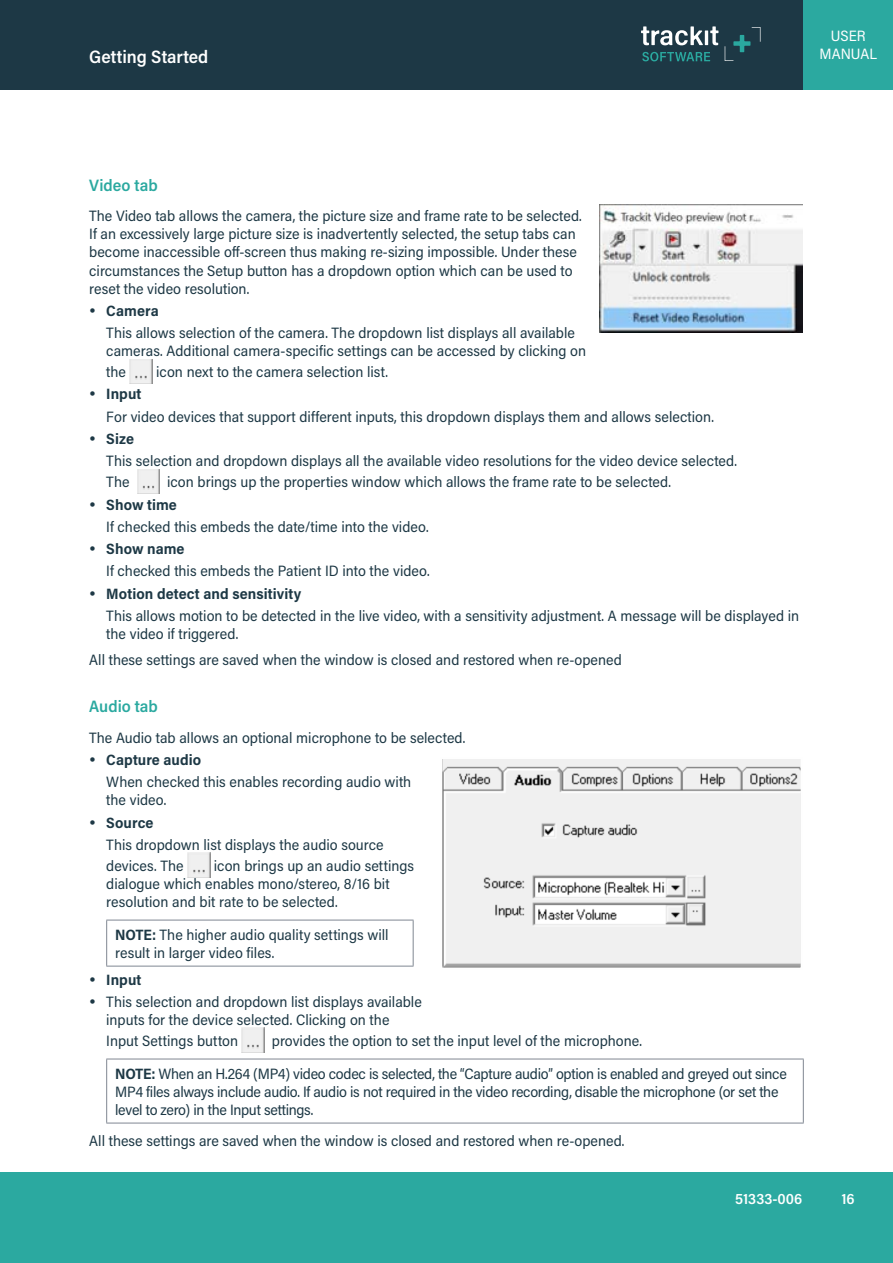
<style>
.page{position:relative;width:893px;height:1263px;background:#fff}
.page>*{position:absolute;margin:0;border:0;box-sizing:border-box;transform-origin:0 0}
.t1{font:600 18px "Acumin Pro Semi Cond";color:#fff}
.t2{font:600 16.5px "Acumin Pro Semi Cond";color:#2ba9a0}
.t3{font:15px/18px "Acumin Pro Semi Cond";color:#1d3845}
.t4{font:15px/18px "Acumin Pro Semi Cond";letter-spacing:-.02em;color:#1d3845}
.t5{font:700 15px "Acumin Pro Semi Cond";letter-spacing:.005em;color:#1d3845}
.t6{font:600 15px "Acumin Pro Semi Cond";letter-spacing:.005em;color:#fff}
.t7{font:15px/18px "Acumin Pro Semi Cond";color:#fff;text-align:center}
.s1{font-weight:700}
</style>
<div class="page">
<div style="left:0;top:0;width:892px;height:89px;background:#1d3845"></div>
<div style="left:0;top:1172px;width:892px;height:91px;background:#2ba9a0"></div>
<div style="left:804px;top:0;width:89px;height:89px;background:#2ba9a0"></div>
<svg style="left:641px;top:26px;width:62px;height:19px"></svg>
<hr style="left:705px;top:31px;width:3px;height:14px;background:#fff">
<svg style="left:710px;top:26px;width:8px;height:19px"></svg>
<svg style="left:642px;top:52px;width:68px;height:9px"></svg>
<svg style="left:725px;top:27px;width:35px;height:34px"></svg>
<img style="left:130px;top:359px;width:22px;height:24px">
<img style="left:137px;top:469px;width:23px;height:25px">
<img style="left:187px;top:853px;width:23px;height:24px">
<hr style="left:106px;top:920px;width:308px;height:1px;background:#808792">
<hr style="left:106px;top:920px;width:1px;height:46px;background:#808792">
<hr style="left:413px;top:920px;width:1px;height:46px;background:#808792">
<hr style="left:106px;top:966px;width:308px;height:1px;background:#808792">
<img style="left:242px;top:1028px;width:22px;height:24px">
<hr style="left:106px;top:1059px;width:698px;height:1px;background:#808792">
<hr style="left:106px;top:1059px;width:1px;height:64px;background:#808792">
<hr style="left:803px;top:1059px;width:1px;height:64px;background:#808792">
<hr style="left:106px;top:1123px;width:698px;height:1px;background:#808792">
<img style="left:444px;top:760px;width:355px;height:206px">
<div style="left:441px;top:757px;width:361px;height:212px;border:2px solid #fefefe"></div>
<img style="left:599px;top:204px;width:203px;height:128px">
<p class="t1" style="left:89px;top:44px;width:121px">Getting Started</p>
<p class="t7" style="left:820px;top:26px;width:59px">USER<br>MANUAL</p>
<p class="t2" style="left:89px;top:173px;width:70px">Video tab</p>
<p class="t3" style="left:89px;top:207px;width:494px">The Video tab allows the camera, the picture size and frame rate to be selected.<br>If an excessively large picture size is inadvertently selected, the setup tabs can become inaccessible off-screen thus making re-sizing impossible. Under these circumstances the Setup button has a dropdown option which can be used to reset the video resolution.</p>
<p class="t5" style="left:106px;top:300px;width:54px">Camera</p>
<p class="t3" style="left:106px;top:323px;width:481px">This allows selection of the camera. The dropdown list displays all available cameras. Additional camera-specific settings can be accessed by clicking on</p>
<p class="t3" style="left:106px;top:362px;width:21px">the</p>
<p class="t3" style="left:156px;top:362px;width:233px">icon next to the camera selection list.</p>
<p class="t5" style="left:106px;top:384px;width:37px">Input</p>
<p class="t3" style="left:106px;top:407px;width:609px">For video devices that support different inputs, this dropdown displays them and allows selection.</p>
<p class="t5" style="left:106px;top:428px;width:29px">Size</p>
<p class="t3" style="left:106px;top:450px;width:632px;line-height:21.3px">This selection and dropdown displays all the available video resolutions for the video device selected.<br>The</p>
<p class="t3" style="left:167px;top:473px;width:505px">icon brings up the properties window which allows the frame rate to be selected.</p>
<p class="t5" style="left:106px;top:494px;width:72px">Show time</p>
<p class="t3" style="left:106px;top:517px;width:324px">If checked this embeds the date/time into the video.</p>
<p class="t5" style="left:106px;top:538px;width:80px">Show name</p>
<p class="t3" style="left:106px;top:562px;width:325px">If checked this embeds the Patient ID into the video.</p>
<p class="t5" style="left:106px;top:583px;width:196px">Motion detect and sensitivity</p>
<p class="t3" style="left:106px;top:606px;width:694px">This allows motion to be detected in the live video, with a sensitivity adjustment. A message will be displayed in the video if triggered.</p>
<p class="t3" style="left:89px;top:651px;width:534px">All these settings are saved when the window is closed and restored when re-opened</p>
<p class="t2" style="left:89px;top:695px;width:70px">Audio tab</p>
<p class="t3" style="left:89px;top:728px;width:377px">The Audio tab allows an optional microphone to be selected.</p>
<p class="t5" style="left:106px;top:749px;width:96px">Capture audio</p>
<p class="t3" style="left:106px;top:772px;width:307px">When checked this enables recording audio with the video.</p>
<p class="t5" style="left:106px;top:812px;width:49px">Source</p>
<p class="t3" style="left:106px;top:833px;width:279px;line-height:21.1px">This dropdown list displays the audio source devices. The</p>
<p class="t3" style="left:106px;top:856px;width:309px;text-indent:108px">icon brings up an audio settings dialogue which enables mono/stereo, 8/16 bit resolution and bit rate to be selected.</p>
<p class="t3" style="left:115px;top:925px;width:275px"><span class="s1">NOTE:</span> The higher audio quality settings will result in larger video files.</p>
<p class="t5" style="left:106px;top:969px;width:37px">Input</p>
<p class="t3" style="left:106px;top:992px;width:317px">This selection and dropdown list displays available inputs for the device selected. Clicking on the</p>
<p class="t3" style="left:106px;top:1031px;width:133px">Input Settings button</p>
<p class="t3" style="left:115px;top:1024px;width:673px;line-height:32.7px;text-indent:157px">provides the option to set the input level of the microphone.<br><span class="s1">NOTE:</span> When an H.264 (MP4) video codec is selected, the “Capture audio” option is enabled and greyed out since</p>
<p class="t4" style="left:115px;top:1082px;width:665px">MP4 files always include audio. If audio is not required in the video recording, disable the microphone (or set the level to zero) in the Input settings.</p>
<p class="t3" style="left:89px;top:1131px;width:537px">All these settings are saved when the window is closed and restored when re-opened.</p>
<p class="t6" style="left:735px;top:1188px;width:68px">51333-006</p>
<p class="t6" style="left:842px;top:1188px;width:14px">16</p>
</div>
